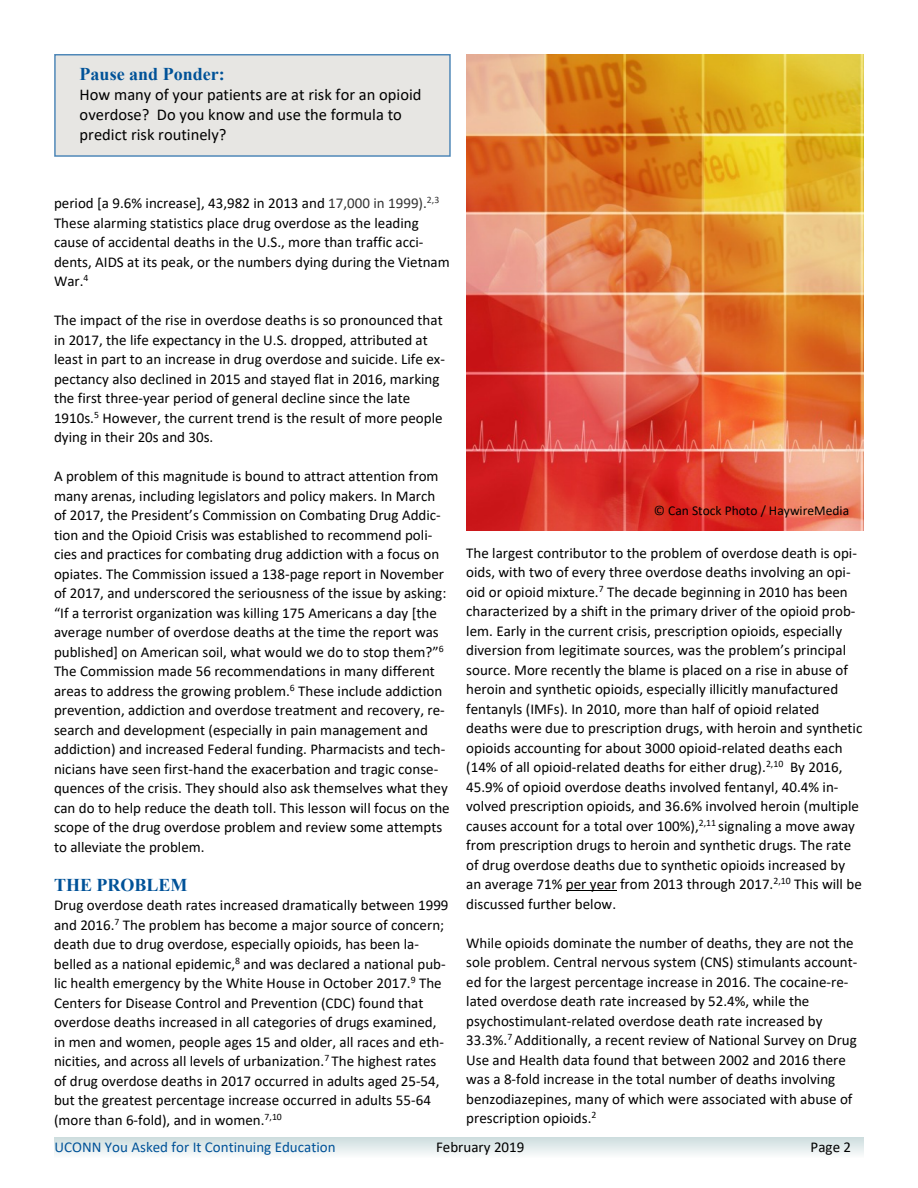
<style>
.page{position:relative;width:918px;height:1188px;background:#fff}
.page>*{position:absolute;margin:0;border:0;box-sizing:border-box;transform-origin:0 0}
.t1{font:700 18px "Times New Roman";color:#005298}
.t2{font:16.5px/20.1px "Calibri";color:#000}
.t3{font:15px/19.5px "Calibri";color:#000}
.t4{font:15px "Calibri";color:#005298}
.t5{font:13.5px "Calibri";color:#000}
.s1{color:#333}
</style>
<div class="page">
<svg style="left:55px;top:1137px;width:808px;height:17px"></svg>
<hr style="left:566px;top:890px;width:51px;height:1px;background:#000">
<div style="left:54px;top:54px;width:397px;height:103px;background:#e7e6e3;border:2px solid #4f88b8"></div>
<img style="left:466px;top:54px;width:397px;height:476px">
<p class="t1" style="left:80px;top:68px;width:147px">Pause and Ponder:</p>
<p class="t2" style="left:80px;top:86px;width:343px">How many of your patients are at risk for an opioid overdose? Do you know and use the formula to predict risk routinely?</p>
<p class="t3" style="left:54px;top:195px;width:397px">period [a 9.6% increase], 43,982 in 2013 and <span class="s1">17,000 in 1999).</span><sup>2,3<br></sup>These alarming statistics place drug overdose as the leading cause of accidental deaths in the U.S., more than traffic acci&shy;dents, AIDS at its peak, or the numbers dying during the Vietnam War.<sup>4</sup></p>
<p class="t3" style="left:54px;top:312px;width:392px">The impact of the rise in overdose deaths is so pronounced that in 2017, the life expectancy in the U.S. dropped, attributed at least in part to an increase in drug overdose and suicide. Life ex&shy;pectancy also declined in 2015 and stayed flat in 2016, marking the first three-year period of general decline since the late 1910s.<sup>5</sup> However, the current trend is the result of more people dying in their 20s and 30s.</p>
<p class="t3" style="left:54px;top:468px;width:397px">A problem of this magnitude is bound to attract attention from many arenas, including legislators and policy makers. In March of 2017, the President’s Commission on Combating Drug Addic&shy;tion and the Opioid Crisis was established to recommend poli&shy;cies and practices for combating drug addiction with a focus on opiates. The Commission issued a 138-page report in November of 2017, and underscored the seriousness of the issue by asking: “If a terrorist organization was killing 175 Americans a day [the average number of overdose deaths at the time the report was published] on American soil, what would we do to stop them?”<sup>6<br></sup>The Commission made 56 recommendations in many different areas to address the growing problem.<sup>6</sup> These include addiction prevention, addiction and overdose treatment and recovery, re&shy;search and development (especially in pain management and addiction) and increased Federal funding. Pharmacists and tech&shy;nicians have seen first-hand the exacerbation and tragic conse&shy;quences of the crisis. They should also ask themselves what they can do to help reduce the death toll. This lesson will focus on the scope of the drug overdose problem and review some attempts to alleviate the problem.</p>
<p class="t1" style="left:54px;top:878px;width:135px">THE PROBLEM</p>
<p class="t3" style="left:54px;top:897px;width:396px">Drug overdose death rates increased dramatically between 1999 and 2016.<sup>7</sup> The problem has become a major source of concern; death due to drug overdose, especially opioids, has been la&shy;belled as a national epidemic,<sup>8</sup> and was declared a national pub&shy;lic health emergency by the White House in October 2017.<sup>9</sup> The Centers for Disease Control and Prevention (CDC) found that overdose deaths increased in all categories of drugs examined, in men and women, people ages 15 and older, all races and eth&shy;nicities, and across all levels of urbanization.<sup>7</sup> The highest rates of drug overdose deaths in 2017 occurred in adults aged 25-54, but the greatest percentage increase occurred in adults 55-64 (more than 6-fold), and in women.<sup>7,10</sup></p>
<p class="t4" style="left:55px;top:1141px;width:283px">UCONN You Asked for It Continuing Education</p>
<p class="t3" style="left:436px;top:1139px;width:90px">February 2019</p>
<p class="t3" style="left:811px;top:1139px;width:42px">Page 2</p>
<p class="t5" style="left:654px;top:505px;width:197px">© Can Stock Photo / HaywireMedia</p>
<p class="t3" style="left:466px;top:544px;width:398px">The largest contributor to the problem of overdose death is opi&shy;oids, with two of every three overdose deaths involving an opi&shy;oid or opioid mixture.<sup>7</sup> The decade beginning in 2010 has been characterized by a shift in the primary driver of the opioid prob&shy;lem. Early in the current crisis, prescription opioids, especially diversion from legitimate sources, was the problem’s principal source. More recently the blame is placed on a rise in abuse of heroin and synthetic opioids, especially illicitly manufactured fentanyls (IMFs). In 2010, more than half of opioid related deaths were due to prescription drugs, with heroin and synthetic opioids accounting for about 3000 opioid-related deaths each (14% of all opioid-related deaths for either drug).<sup>2,10</sup> By 2016, 45.9% of opioid overdose deaths involved fentanyl, 40.4% in&shy;volved prescription opioids, and 36.6% involved heroin (multiple causes account for a total over 100%),<sup>2,11</sup> signaling a move away from prescription drugs to heroin and synthetic drugs. The rate of drug overdose deaths due to synthetic opioids increased by an average 71% per year from 2013 through 2017.<sup>2,10</sup> This will be discussed further below.</p>
<p class="t3" style="left:466px;top:934px;width:393px">While opioids dominate the number of deaths, they are not the sole problem. Central nervous system (CNS) stimulants account&shy;ed for the largest percentage increase in 2016. The cocaine-re&shy;lated overdose death rate increased by 52.4%, while the psychostimulant-related overdose death rate increased by 33.3%.<sup>7</sup> Additionally, a recent review of National Survey on Drug Use and Health data found that between 2002 and 2016 there was a 8-fold increase in the total number of deaths involving benzodiazepines, many of which were associated with abuse of prescription opioids.<sup>2</sup></p>
</div>
